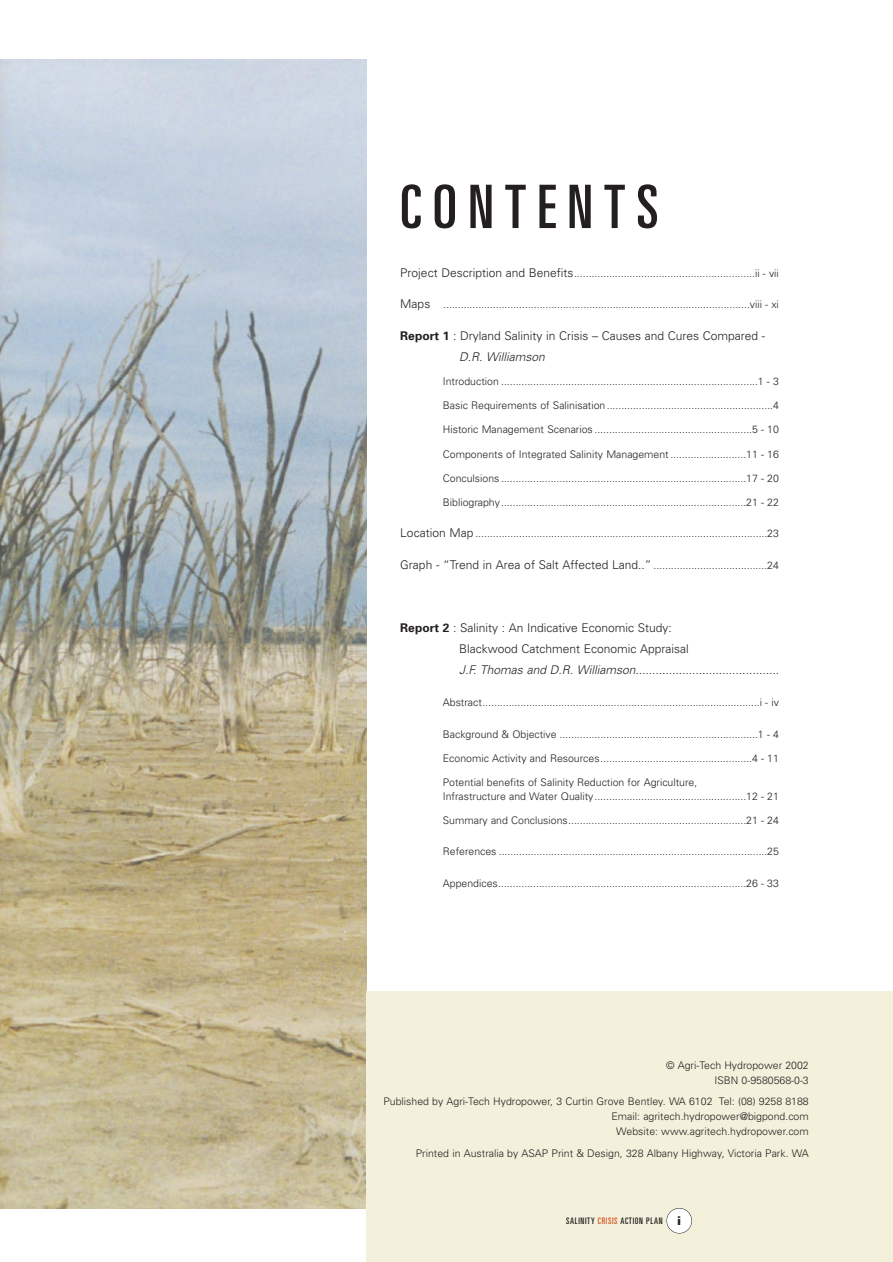
<style>
.page{position:relative;width:893px;height:1262px;background:#fff}
.page>*{position:absolute;margin:0;border:0;box-sizing:border-box;transform-origin:0 0}
.t1{font:ultra-condensed 60px "Univers";letter-spacing:.185em;color:#231f20}
.t2{font:300 12px/21px "Univers";color:#231f20}
.t3{font:italic 300 12px "Univers";color:#231f20}
.t4{font:300 10.5px/15px "Univers";color:#231f20;text-align:right}
.t5{font:ultra-condensed 9px "Univers";letter-spacing:.075em;color:#231f20}
.s1{font-size:12px}
.s2{font-weight:700}
.s3{font-style:italic}
.s4{color:#d75526}
.s5{font-weight:900;font-stretch:normal;font-size:12px}
</style>
<div class="page">
<img style="left:0;top:59px;width:366px;height:1149px">
<div style="left:366px;top:990px;width:526px;height:271px;background:#f3f1db"></div>
<div style="left:666px;top:1208px;width:25px;height:25px;background:#fff;border-radius:50%"></div>
<div style="left:666px;top:1208px;width:26px;height:25px;border:1px solid #231f20;border-radius:50%"></div>
<h1 class="t1" style="left:400px;top:185px;width:260px">CONTENTS</h1>
<p class="t4" style="left:400px;top:266px;width:380px"><span class="s1">Project Description and Benefits</span>..............................................................ii - vii</p>
<p class="t4" style="left:400px;top:298px;width:380px"><span class="s1">Maps</span> .........................................................................................................viii - xi</p>
<p class="t2" style="left:459px;top:326px;width:308px;text-indent:-59px"><span class="s2">Report 1</span> : Dryland Salinity in Crisis – Causes and Cures Compared -<br><span class="s3">D.R. Williamson</span></p>
<p class="t4" style="left:443px;top:375px;width:337px">Introduction ........................................................................................1 - 3</p>
<p class="t4" style="left:443px;top:399px;width:337px">Basic Requirements of Salinisation.........................................................4</p>
<p class="t4" style="left:443px;top:423px;width:337px">Historic Management Scenarios ......................................................5 - 10</p>
<p class="t4" style="left:443px;top:447px;width:337px">Components of Integrated Salinity Management..........................11 - 16</p>
<p class="t4" style="left:443px;top:471px;width:337px">Conculsions ....................................................................................17 - 20</p>
<p class="t4" style="left:443px;top:495px;width:337px">Bibliography....................................................................................21 - 22</p>
<p class="t4" style="left:400px;top:527px;width:380px"><span class="s1">Location Map</span> ....................................................................................................23</p>
<p class="t4" style="left:400px;top:559px;width:380px"><span class="s1">Graph - “Trend in Area of Salt Affected Land..”</span> .......................................24</p>
<p class="t2" style="left:459px;top:619px;width:231px;text-indent:-59px"><span class="s2">Report 2</span> : Salinity : An Indicative Economic Study:<br>Blackwood Catchment Economic Appraisal</p>
<p class="t3" style="left:459px;top:666px;width:324px">J.F. Thomas and D.R. Williamson...........................................</p>
<p class="t4" style="left:443px;top:696px;width:337px">Abstract...............................................................................................i - iv</p>
<p class="t4" style="left:443px;top:727px;width:337px">Background &amp; Objective ....................................................................1 - 4</p>
<p class="t4" style="left:443px;top:751px;width:337px">Economic Activity and Resources....................................................4 - 11</p>
<p class="t4" style="left:443px;top:776px;width:337px;line-height:13.5px;text-align:left">Potential benefits of Salinity Reduction for Agriculture,<br>Infrastructure and Water Quality....................................................12 - 21</p>
<p class="t4" style="left:443px;top:813px;width:337px">Summary and Conclusions.............................................................21 - 24</p>
<p class="t4" style="left:443px;top:845px;width:337px">References ............................................................................................25</p>
<p class="t4" style="left:443px;top:876px;width:337px">Appendices.....................................................................................26 - 33</p>
<p class="t4" style="left:666px;top:1059px;width:144px">© Agri-Tech Hydropower 2002<br>ISBN 0-9580568-0-3</p>
<p class="t4" style="left:383px;top:1095px;width:427px">Published by Agri-Tech Hydropower, 3 Curtin Grove Bentley. WA 6102 Tel: (08) 9258 8188<br>Email: agritech.hydropower@bigpond.com<br>Website: www.agritech.hydropower.com</p>
<p class="t4" style="left:416px;top:1146px;width:394px">Printed in Australia by ASAP Print &amp; Design, 328 Albany Highway, Victoria Park. WA</p>
<p class="t5" style="left:566px;top:1217px;width:116px">SALINITY <span class="s4">CRISIS</span> ACTION PLAN <span class="s5">i</span></p>
</div>
